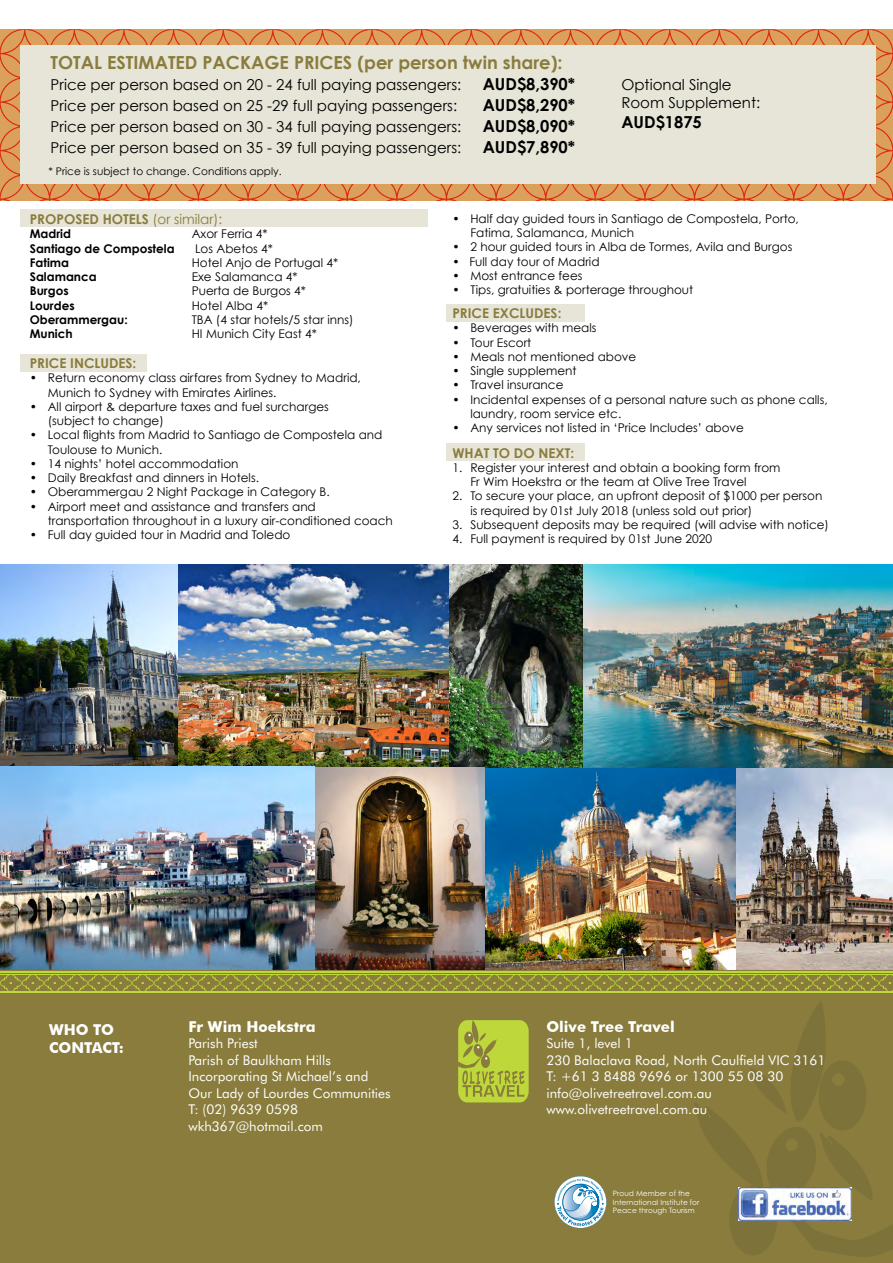
<style>
.page{position:relative;width:893px;height:1263px;background:#fff}
.page>*{position:absolute;margin:0;border:0;box-sizing:border-box;transform-origin:0 0}
.t1{font:700 18px "Century Gothic";color:#897c3c}
.t2{font:700 16.5px "Century Gothic";color:#000}
.t3{font:15px/18px "Century Gothic";color:#000}
.t4{font:700 15px/18px "Futura BT";color:#fff}
.t5{font:13.5px/16.5px "Futura BT";color:#fff}
.t6{font:700 13.5px "Century Gothic";color:#897c3c}
.t7{font:12px/14.2px "Century Gothic";color:#000}
.t8{font:700 12px "Century Gothic";color:#000}
.t9{font:10.5px "Century Gothic";color:#000}
.t10{font:7.35px/8.9px "Century Gothic";color:#fff}
.s1{font-weight:400}
</style>
<div class="page">
<img style="left:0;top:564px;width:178px;height:202px">
<img style="left:178px;top:564px;width:272px;height:203px">
<img style="left:450px;top:564px;width:133px;height:204px">
<img style="left:583px;top:564px;width:310px;height:204px">
<img style="left:736px;top:768px;width:157px;height:203px">
<img style="left:485px;top:768px;width:251px;height:203px">
<img style="left:315px;top:767px;width:170px;height:204px">
<img style="left:0;top:766px;width:315px;height:205px">
<div style="left:447px;top:443px;width:138px;height:17px;background:#e6e5d8"></div>
<svg style="left:0;top:29px;width:298px;height:172px;background:#db9254"></svg>
<svg style="left:298px;top:29px;width:297px;height:172px;background:#db9355"></svg>
<svg style="left:595px;top:29px;width:298px;height:172px;background:#db9254"></svg>
<div style="left:20px;top:46px;width:855px;height:138px;background:#e6e5d8"></div>
<div style="left:20px;top:354px;width:126px;height:17px;background:#e6e5d8"></div>
<div style="left:0;top:971px;width:893px;height:292px;background:#897c3c"></div>
<hr style="left:0;top:991px;width:893px;height:2px;background:#bed73b">
<hr style="left:0;top:971px;width:893px;height:2px;background:#bed73b">
<svg style="left:0;top:974px;width:893px;height:17px"></svg>
<svg style="left:695px;top:1001px;width:198px;height:256px"></svg>
<img style="left:739px;top:1187px;width:112px;height:34px">
<svg style="left:554px;top:1176px;width:52px;height:52px"></svg>
<svg style="left:458px;top:1020px;width:71px;height:82px"></svg>
<div style="left:447px;top:304px;width:138px;height:17px;background:#e6e5d8"></div>
<div style="left:20px;top:209px;width:407px;height:17px;background:#e6e5d8"></div>
<h1 class="t1" style="left:51px;top:51px;width:513px">TOTAL ESTIMATED PACKAGE PRICES (per person twin share):</h1>
<p class="t3" style="left:51px;top:75px;width:412px">Price per person based on 20 - 24 full paying passengers:</p>
<h2 class="t2" style="left:483px;top:73px;width:94px">AUD$8,390*</h2>
<p class="t3" style="left:51px;top:96px;width:408px">Price per person based on 25 -29 full paying passengers:</p>
<h2 class="t2" style="left:483px;top:94px;width:94px">AUD$8,290*</h2>
<p class="t3" style="left:51px;top:117px;width:412px">Price per person based on 30 - 34 full paying passengers:</p>
<h2 class="t2" style="left:483px;top:115px;width:94px">AUD$8,090*</h2>
<p class="t3" style="left:51px;top:138px;width:412px">Price per person based on 35 - 39 full paying passengers:</p>
<h2 class="t2" style="left:483px;top:136px;width:94px">AUD$7,890*</h2>
<p class="t9" style="left:48px;top:165px;width:235px">* Price is subject to change. Conditions apply.</p>
<p class="t3" style="left:621px;top:76px;width:140px">Optional Single<br>Room Supplement:</p>
<h2 class="t2" style="left:621px;top:112px;width:82px">AUD$1875</h2>
<p class="t6" style="left:30px;top:211px;width:194px">PROPOSED HOTELS <span class="s1">(or similar):</span></p>
<p class="t8" style="left:30px;top:226px;width:43px">Madrid</p>
<p class="t7" style="left:192px;top:227px;width:77px">Axor Ferria 4*</p>
<p class="t8" style="left:30px;top:241px;width:146px">Santiago de Compostela</p>
<p class="t7" style="left:195px;top:241px;width:79px">Los Abetos 4*</p>
<p class="t8" style="left:30px;top:255px;width:41px">Fatima</p>
<p class="t7" style="left:192px;top:255px;width:148px">Hotel Anjo de Portugal 4*</p>
<p class="t8" style="left:30px;top:269px;width:68px">Salamanca</p>
<p class="t7" style="left:192px;top:269px;width:107px">Exe Salamanca 4*</p>
<p class="t8" style="left:30px;top:283px;width:40px">Burgos</p>
<p class="t7" style="left:192px;top:284px;width:116px">Puerta de Burgos 4*</p>
<p class="t8" style="left:30px;top:298px;width:46px">Lourdes</p>
<p class="t7" style="left:192px;top:298px;width:78px">Hotel Alba 4*</p>
<p class="t8" style="left:30px;top:312px;width:99px">Oberammergau:</p>
<p class="t7" style="left:192px;top:312px;width:163px">TBA (4 star hotels/5 star inns)</p>
<p class="t8" style="left:30px;top:326px;width:44px">Munich</p>
<p class="t7" style="left:192px;top:326px;width:127px">HI Munich City East 4*</p>
<p class="t6" style="left:30px;top:355px;width:108px">PRICE INCLUDES:</p>
<p class="t7" style="left:48px;top:371px;width:315px;text-indent:-18px">• Return economy class airfares from Sydney to Madrid,<br>Munich to Sydney with Emirates Airlines.</p>
<p class="t7" style="left:48px;top:399px;width:283px;text-indent:-18px">• All airport &amp; departure taxes and fuel surcharges (subject to change)</p>
<p class="t7" style="left:48px;top:428px;width:336px;text-indent:-18px">• Local flights from Madrid to Santiago de Compostela and<br>Toulouse to Munich.</p>
<p class="t7" style="left:30px;top:456px;width:210px">• 14 nights’ hotel accommodation</p>
<p class="t7" style="left:30px;top:470px;width:231px">• Daily Breakfast and dinners in Hotels.</p>
<p class="t7" style="left:30px;top:485px;width:301px">• Oberammergau 2 Night Package in Category B.</p>
<p class="t7" style="left:48px;top:499px;width:347px;text-indent:-18px">• Airport meet and assistance and transfers and transportation throughout in a luxury air-conditioned coach</p>
<p class="t7" style="left:30px;top:527px;width:262px">• Full day guided tour in Madrid and Toledo</p>
<p class="t7" style="left:470px;top:211px;width:330px;text-indent:-18px">• Half day guided tours in Santiago de Compostela, Porto,<br>Fatima, Salamanca, Munich</p>
<p class="t7" style="left:452px;top:240px;width:341px">• 2 hour guided tours in Alba de Tormes, Avila and Burgos</p>
<p class="t7" style="left:452px;top:254px;width:149px">• Full day tour of Madrid</p>
<p class="t7" style="left:452px;top:268px;width:132px">• Most entrance fees</p>
<p class="t7" style="left:452px;top:282px;width:242px">• Tips, gratuities &amp; porterage throughout</p>
<p class="t6" style="left:452px;top:305px;width:111px">PRICE EXCLUDES:</p>
<p class="t7" style="left:452px;top:321px;width:146px">• Beverages with meals</p>
<p class="t7" style="left:452px;top:335px;width:81px">• Tour Escort</p>
<p class="t7" style="left:452px;top:349px;width:186px">• Meals not mentioned above</p>
<p class="t7" style="left:452px;top:363px;width:126px">• Single supplement</p>
<p class="t7" style="left:452px;top:378px;width:113px">• Travel insurance</p>
<p class="t7" style="left:470px;top:392px;width:359px;text-indent:-18px">• Incidental expenses of a personal nature such as phone calls, laundry, room service etc.</p>
<p class="t7" style="left:452px;top:420px;width:293px">• Any services not listed in ‘Price Includes’ above</p>
<p class="t6" style="left:452px;top:444px;width:123px">WHAT TO DO NEXT:</p>
<p class="t7" style="left:470px;top:460px;width:312px;text-indent:-18px">1. Register your interest and obtain a booking form from<br>Fr Wim Hoekstra or the team at Olive Tree Travel</p>
<p class="t7" style="left:470px;top:489px;width:354px;text-indent:-18px">2. To secure your place, an upfront deposit of $1000 per person is required by 01st July 2018 (unless sold out prior)</p>
<p class="t7" style="left:452px;top:517px;width:378px">3. Subsequent deposits may be required (will advise with notice)</p>
<p class="t7" style="left:452px;top:531px;width:261px">4. Full payment is required by 01st June 2020</p>
<p class="t4" style="left:49px;top:1021px;width:76px">WHO TO<br>CONTACT:</p>
<p class="t4" style="left:188px;top:1017px;width:129px">Fr Wim Hoekstra</p>
<p class="t5" style="left:188px;top:1035px;width:204px">Parish Priest<br>Parish of Baulkham Hills<br>Incorporating St Michael’s and<br>Our Lady of Lourdes Communities<br>T: (02) 9639 0598 wkh367@hotmail.com</p>
<p class="t4" style="left:546px;top:1017px;width:130px">Olive Tree Travel</p>
<p class="t5" style="left:546px;top:1035px;width:281px">Suite 1, level 1<br>230 Balaclava Road, North Caulfield VIC 3161<br>T: +61 3 8488 9696 or 1300 55 08 30 info@olivetreetravel.com.au www.olivetreetravel.com.au</p>
<p class="t10" style="left:613px;top:1188px;width:88px">Proud Member of the<br>International Institute for<br>Peace through Tourism</p>
</div>
